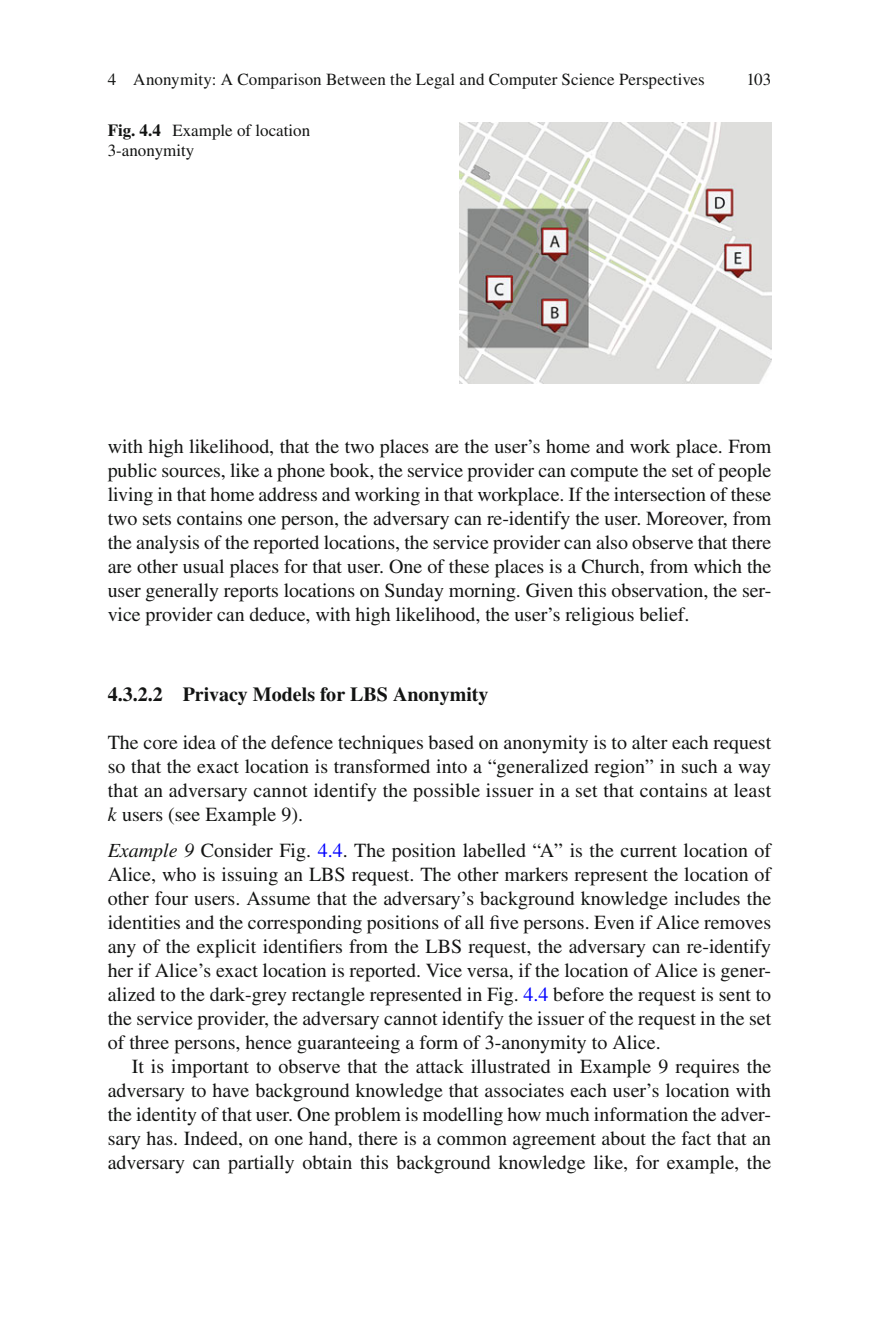
<style>
.page{position:relative;width:879px;height:1333px;background:#fff}
.page>*{position:absolute;margin:0;border:0;box-sizing:border-box;transform-origin:0 0}
.t1{font:20px/24px "Times";color:#131413;text-align:justify}
.t2{font:700 20px "Times";color:#131413}
.t3{font:17px/20px "Times";color:#131413}
.s1{font-weight:700}
.s2{font-style:italic}
.s3{color:#00f}
</style>
<div class="page">
<img style="left:459px;top:122px;width:312px;height:261px">
<p class="t3" style="left:108px;top:71px;width:598px">4 Anonymity: A Comparison Between the Legal and Computer Science Perspectives</p>
<p class="t3" style="left:746px;top:71px;width:26px">103</p>
<p class="t3" style="left:108px;top:121px;width:204px"><span class="s1">Fig. 4.4</span> Example of location<br>3-anonymity</p>
<p class="t1" style="left:108px;top:436px;width:665px">with high likelihood, that the two places are the user’s home and work place. From public sources, like a phone book, the service provider can compute the set of people living in that home address and working in that workplace. If the intersection of these two sets contains one person, the adversary can re-identify the user. Moreover, from the analysis of the reported locations, the service provider can also observe that there are other usual places for that user. One of these places is a Church, from which the user generally reports locations on Sunday morning. Given this observation, the ser&shy;vice provider can deduce, with high likelihood, the user’s religious belief.</p>
<p class="t2" style="left:108px;top:687px;width:382px">4.3.2.2 Privacy Models for LBS Anonymity</p>
<p class="t1" style="left:108px;top:732px;width:665px">The core idea of the defence techniques based on anonymity is to alter each request so that the exact location is transformed into a “generalized region” in such a way that an adversary cannot identify the possible issuer in a set that contains at least <span class="s2">k</span> users (see Example 9).</p>
<p class="t1" style="left:108px;top:840px;width:665px"><span class="s2">Example 9</span> Consider Fig. <span class="s3">4.4</span> . The position labelled “A” is the current location of Alice, who is issuing an LBS request. The other markers represent the location of other four users. Assume that the adversary’s background knowledge includes the identities and the corresponding positions of all fi ve persons. Even if Alice removes any of the explicit identi fi ers from the LBS request, the adversary can re-identify her if Alice’s exact location is reported. Vice versa, if the location of Alice is gener&shy;alized to the dark-grey rectangle represented in Fig. <span class="s3">4.4</span> before the request is sent to the service provider, the adversary cannot identify the issuer of the request in the set of three persons, hence guaranteeing a form of 3-anonymity to Alice.</p>
<p class="t1" style="left:108px;top:1056px;width:665px;text-indent:24px">It is important to observe that the attack illustrated in Example 9 requires the adversary to have background knowledge that associates each user’s location with the identity of that user. One problem is modelling how much information the adver&shy;sary has. Indeed, on one hand, there is a common agreement about the fact that an adversary can partially obtain this background knowledge like, for example, the</p>
</div>
